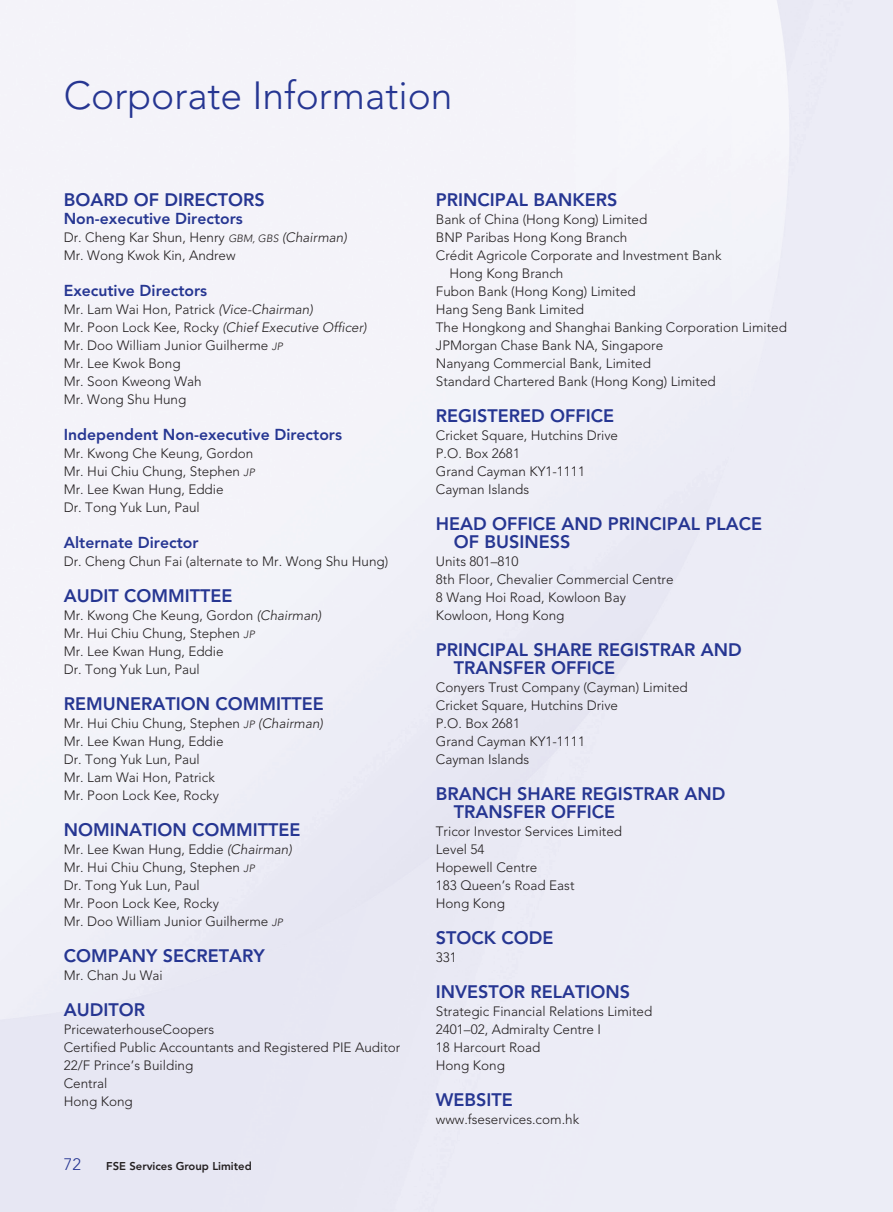
<style>
.page{position:relative;width:893px;height:1212px;background:#fff}
.page>*{position:absolute;margin:0;border:0;box-sizing:border-box;transform-origin:0 0}
.t1{font:300 39px "Avenir LT Std";color:#263692}
.t2{font:800 18px/18px "Avenir LT Std";color:#263692}
.t3{font:300 16.5px "Avenir LT Std";color:#263692}
.t4{font:800 15.75px "Avenir LT Std";color:#263692}
.t5{font:300 13.5px/18px "Avenir LT Std";color:#231f20}
.t6{font:800 11.25px "Avenir LT Std";color:#231f20}
.s1{font-style:italic;font-size:10.5px}
.s2{font-style:italic}
</style>
<div class="page">
<h1 class="t1" style="left:64px;top:73px;width:390px">Corporate Information</h1>
<h2 class="t2" style="left:64px;top:191px;width:202px">BOARD OF DIRECTORS</h2>
<p class="t4" style="left:64px;top:209px;width:181px">Non-executive Directors</p>
<p class="t5" style="left:64px;top:229px;width:285px">Dr. Cheng Kar Shun, Henry <span class="s1">GBM, GBS</span> <span class="s2">(Chairman)<br></span>Mr. Wong Kwok Kin, Andrew</p>
<p class="t4" style="left:64px;top:281px;width:145px">Executive Directors</p>
<p class="t5" style="left:64px;top:301px;width:304px">Mr. Lam Wai Hon, Patrick <span class="s2">(Vice-Chairman)<br></span>Mr. Poon Lock Kee, Rocky <span class="s2">(Chief Executive Officer)<br></span>Mr. Doo William Junior Guilherme <span class="s1">JP<br></span>Mr. Lee Kwok Bong<br>Mr. Soon Kweong Wah<br>Mr. Wong Shu Hung</p>
<p class="t4" style="left:64px;top:425px;width:280px">Independent Non-executive Directors</p>
<p class="t5" style="left:64px;top:445px;width:192px">Mr. Kwong Che Keung, Gordon<br>Mr. Hui Chiu Chung, Stephen <span class="s1">JP<br></span>Mr. Lee Kwan Hung, Eddie<br>Dr. Tong Yuk Lun, Paul</p>
<p class="t4" style="left:64px;top:533px;width:136px">Alternate Director</p>
<p class="t5" style="left:64px;top:553px;width:326px">Dr. Cheng Chun Fai (alternate to Mr. Wong Shu Hung)</p>
<h2 class="t2" style="left:64px;top:587px;width:170px">AUDIT COMMITTEE</h2>
<p class="t5" style="left:64px;top:607px;width:259px">Mr. Kwong Che Keung, Gordon <span class="s2">(Chairman)<br></span>Mr. Hui Chiu Chung, Stephen <span class="s1">JP<br></span>Mr. Lee Kwan Hung, Eddie<br>Dr. Tong Yuk Lun, Paul</p>
<h2 class="t2" style="left:64px;top:695px;width:261px">REMUNERATION COMMITTEE</h2>
<p class="t5" style="left:64px;top:715px;width:261px">Mr. Hui Chiu Chung, Stephen <span class="s1">JP</span> <span class="s2">(Chairman)<br></span>Mr. Lee Kwan Hung, Eddie<br>Dr. Tong Yuk Lun, Paul<br>Mr. Lam Wai Hon, Patrick<br>Mr. Poon Lock Kee, Rocky</p>
<h2 class="t2" style="left:64px;top:821px;width:238px">NOMINATION COMMITTEE</h2>
<p class="t5" style="left:64px;top:841px;width:230px">Mr. Lee Kwan Hung, Eddie <span class="s2">(Chairman)<br></span>Mr. Hui Chiu Chung, Stephen <span class="s1">JP<br></span>Dr. Tong Yuk Lun, Paul<br>Mr. Poon Lock Kee, Rocky<br>Mr. Doo William Junior Guilherme <span class="s1">JP</span></p>
<h2 class="t2" style="left:64px;top:947px;width:202px">COMPANY SECRETARY</h2>
<p class="t5" style="left:64px;top:967px;width:101px">Mr. Chan Ju Wai</p>
<h2 class="t2" style="left:64px;top:1001px;width:83px">AUDITOR</h2>
<p class="t5" style="left:64px;top:1021px;width:338px">PricewaterhouseCoopers<br>Certified Public Accountants and Registered PIE Auditor<br>22/F Prince’s Building<br>Central<br>Hong Kong</p>
<p class="t3" style="left:64px;top:1155px;width:19px">72</p>
<p class="t6" style="left:106px;top:1160px;width:147px">FSE Services Group Limited</p>
<h2 class="t2" style="left:436px;top:191px;width:183px">PRINCIPAL BANKERS</h2>
<p class="t5" style="left:436px;top:211px;width:213px">Bank of China (Hong Kong) Limited</p>
<p class="t5" style="left:436px;top:229px;width:193px">BNP Paribas Hong Kong Branch</p>
<p class="t5" style="left:436px;top:247px;width:287px">Crédit Agricole Corporate and Investment Bank</p>
<p class="t5" style="left:449px;top:265px;width:116px">Hong Kong Branch</p>
<p class="t5" style="left:436px;top:283px;width:201px">Fubon Bank (Hong Kong) Limited</p>
<p class="t5" style="left:436px;top:301px;width:150px">Hang Seng Bank Limited</p>
<p class="t5" style="left:436px;top:319px;width:353px">The Hongkong and Shanghai Banking Corporation Limited</p>
<p class="t5" style="left:436px;top:337px;width:229px">JPMorgan Chase Bank NA, Singapore</p>
<p class="t5" style="left:436px;top:355px;width:217px">Nanyang Commercial Bank, Limited</p>
<p class="t5" style="left:436px;top:373px;width:281px">Standard Chartered Bank (Hong Kong) Limited</p>
<h2 class="t2" style="left:436px;top:407px;width:180px">REGISTERED OFFICE</h2>
<p class="t5" style="left:436px;top:427px;width:184px">Cricket Square, Hutchins Drive<br>P.O. Box 2681<br>Grand Cayman KY1-1111<br>Cayman Islands</p>
<h2 class="t2" style="left:454px;top:515px;width:310px;text-indent:-18px">HEAD OFFICE AND PRINCIPAL PLACE<br>OF BUSINESS</h2>
<p class="t5" style="left:436px;top:553px;width:239px">Units 801–810<br>8th Floor, Chevalier Commercial Centre<br>8 Wang Hoi Road, Kowloon Bay<br>Kowloon, Hong Kong</p>
<h2 class="t2" style="left:454px;top:641px;width:290px;text-indent:-18px">PRINCIPAL SHARE REGISTRAR AND<br>TRANSFER OFFICE</h2>
<p class="t5" style="left:436px;top:679px;width:253px">Conyers Trust Company (Cayman) Limited<br>Cricket Square, Hutchins Drive<br>P.O. Box 2681<br>Grand Cayman KY1-1111<br>Cayman Islands</p>
<h2 class="t2" style="left:454px;top:785px;width:273px;text-indent:-18px">BRANCH SHARE REGISTRAR AND<br>TRANSFER OFFICE</h2>
<p class="t5" style="left:436px;top:823px;width:188px">Tricor Investor Services Limited<br>Level 54<br>Hopewell Centre<br>183 Queen’s Road East<br>Hong Kong</p>
<h2 class="t2" style="left:436px;top:929px;width:119px">STOCK CODE</h2>
<p class="t5" style="left:436px;top:949px;width:23px">331</p>
<h2 class="t2" style="left:436px;top:983px;width:196px">INVESTOR RELATIONS</h2>
<p class="t5" style="left:436px;top:1003px;width:218px">Strategic Financial Relations Limited<br>2401–02, Admiralty Centre I<br>18 Harcourt Road<br>Hong Kong</p>
<h2 class="t2" style="left:436px;top:1091px;width:78px">WEBSITE</h2>
<p class="t5" style="left:436px;top:1111px;width:145px">www.fseservices.com.hk</p>
</div>
